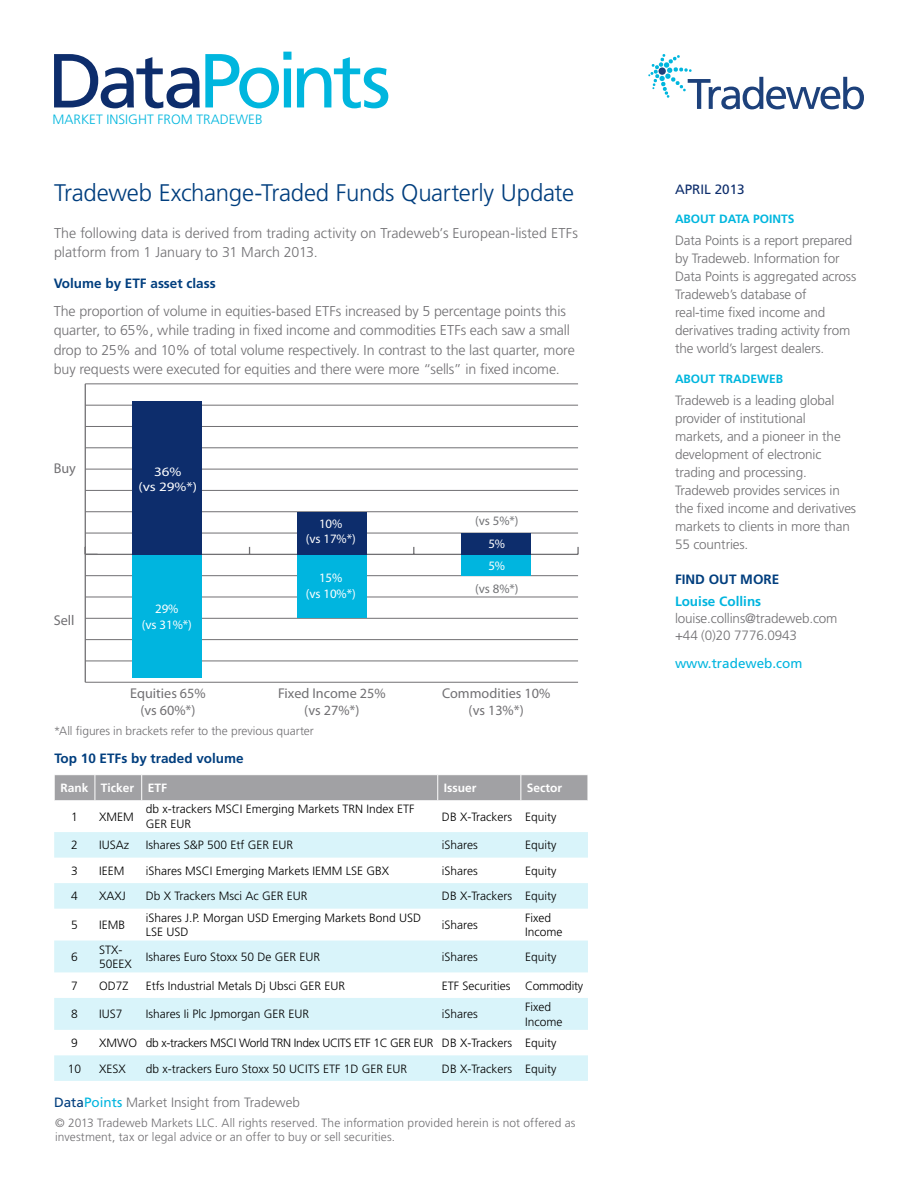
<style>
.page{position:relative;width:918px;height:1188px;background:#fff}
.page>*{position:absolute;margin:0;border:0;box-sizing:border-box;transform-origin:0 0}
.t1{font:76.5px "Frutiger";letter-spacing:-.075em;color:#00b6de}
.t2{font:300 24px "Frutiger";letter-spacing:-.01em;color:#003e7e}
.t3{font:300 14.25px/19.5px "Frutiger";letter-spacing:-.01em;color:#717073}
.t4{font:14.25px/17px "Myriad Pro";color:#717073;text-align:center}
.t5{font:300 13.5px/18px "Frutiger";letter-spacing:-.01em;color:#717073}
.t6{font:700 13.5px "Frutiger";color:#003e7e}
.t7{font:300 13.5px "Frutiger";color:#00b6de}
.t8{font:13.5px "Frutiger";color:#00b5df}
.t9{font:700 13.5px "Frutiger";color:#00b5df}
.t10{font:13.5px "Frutiger";color:#0d2d6c}
.t11{font:12.9px/15.5px "Myriad Pro";color:#fff;text-align:center}
.t12{font:12.9px "Myriad Pro";color:#717275}
.t13{font:12.9px/15.5px "Myriad Pro";color:#fff;text-align:center;scale:1.17 1}
.t14{font:300 12px/14.4px "Frutiger";color:#000}
.t15{font:300 12px/13.5px "Frutiger";letter-spacing:.005em;color:#717073}
.t16{font:300 12px "Frutiger";letter-spacing:-.03em;color:#000}
.t17{font:700 12px "Frutiger";color:#00b6de}
.t18{font:700 12px "Frutiger";color:#fff}
.s1{color:#0d2d6c}
.s2{font-weight:400;color:#003e7e}
.s3{font-weight:400;color:#00b5df}
</style>
<div class="page">
<svg style="left:648px;top:54px;width:216px;height:55px"></svg>
<svg style="left:54px;top:832px;width:534px;height:249px;fill:#d9f4fa"></svg>
<div style="left:54px;top:775px;width:534px;height:25px;background:#a1a1a4"></div>
<hr style="left:85px;top:554px;width:493px;height:1px;background:#717073">
<svg style="left:577px;top:547px;width:2px;height:7px"></svg>
<hr style="left:85px;top:384px;width:1px;height:298px;background:#717073">
<hr style="left:85px;top:682px;width:493px;height:1px;background:#717073">
<hr style="left:85px;top:661px;width:493px;height:1px;background:#717073">
<hr style="left:85px;top:639px;width:493px;height:1px;background:#717073">
<hr style="left:85px;top:618px;width:493px;height:1px;background:#717073">
<hr style="left:85px;top:597px;width:493px;height:1px;background:#717073">
<hr style="left:85px;top:575px;width:493px;height:1px;background:#717073">
<svg style="left:86px;top:553px;width:12px;height:1px"></svg>
<hr style="left:85px;top:533px;width:493px;height:1px;background:#717073">
<hr style="left:85px;top:511px;width:493px;height:1px;background:#717073">
<hr style="left:85px;top:490px;width:493px;height:1px;background:#717073">
<hr style="left:85px;top:469px;width:493px;height:1px;background:#717073">
<hr style="left:85px;top:447px;width:493px;height:1px;background:#717073">
<hr style="left:85px;top:426px;width:493px;height:1px;background:#717073">
<hr style="left:85px;top:405px;width:493px;height:1px;background:#717073">
<hr style="left:85px;top:384px;width:493px;height:1px;background:#717073">
<div style="left:133px;top:554px;width:69px;height:124px;background:#00b5df"></div>
<div style="left:297px;top:554px;width:69px;height:64px;background:#00b5df"></div>
<div style="left:461px;top:554px;width:70px;height:22px;background:#00b5df"></div>
<div style="left:133px;top:401px;width:69px;height:153px;background:#0d2d6c"></div>
<div style="left:297px;top:512px;width:69px;height:42px;background:#0d2d6c"></div>
<div style="left:461px;top:533px;width:70px;height:21px;background:#0d2d6c"></div>
<h1 class="t1" style="left:48px;top:36px;width:345px"><span class="s1">Data</span>Points</h1>
<p class="t7" style="left:53px;top:111px;width:212px">Market Insight from Tradeweb</p>
<h2 class="t2" style="left:54px;top:179px;width:522px">Tradeweb Exchange-Traded Funds Quarterly Update</h2>
<p class="t3" style="left:54px;top:223px;width:525px">The following data is derived from trading activity on Tradeweb’s European-listed ETFs platform from 1 January to 31 March 2013.</p>
<p class="t6" style="left:54px;top:275px;width:164px">Volume by ETF asset class</p>
<p class="t3" style="left:54px;top:301px;width:523px">The proportion of volume in equities-based ETFs increased by 5 percentage points this quarter, to 65%, while trading in fixed income and commodities ETFs each saw a small drop to 25% and 10% of total volume respectively. In contrast to the last quarter, more buy requests were executed for equities and there were more “sells” in fixed income.</p>
<p class="t4" style="left:54px;top:459px;width:24px">Buy</p>
<p class="t13" style="left:138px;top:464px;width:52px">36%<br>(vs 29%*)</p>
<p class="t4" style="left:54px;top:611px;width:22px">Sell</p>
<p class="t11" style="left:142px;top:601px;width:52px">29%<br>(vs 31%*)</p>
<p class="t4" style="left:130px;top:685px;width:77px">Equities 65% (vs 60%*)</p>
<p class="t11" style="left:306px;top:516px;width:52px">10%<br>(vs 17%*)</p>
<p class="t11" style="left:306px;top:570px;width:52px">15%<br>(vs 10%*)</p>
<p class="t4" style="left:278px;top:685px;width:109px">Fixed Income 25% (vs 27%*)</p>
<p class="t15" style="left:54px;top:724px;width:262px">*All figures in brackets refer to the previous quarter</p>
<p class="t6" style="left:55px;top:750px;width:191px">Top 10 ETFs by traded volume</p>
<p class="t12" style="left:475px;top:513px;width:45px">(vs 5%*)</p>
<p class="t11" style="left:488px;top:535px;width:18px">5%</p>
<p class="t11" style="left:488px;top:557px;width:18px">5%</p>
<p class="t12" style="left:475px;top:581px;width:45px">(vs 8%*)</p>
<p class="t4" style="left:442px;top:685px;width:110px">Commodities 10% (vs 13%*)</p>
<p class="t18" style="left:61px;top:781px;width:108px">Rank Ticker ETF</p>
<p class="t18" style="left:444px;top:781px;width:34px">Issuer</p>
<p class="t18" style="left:527px;top:781px;width:37px">Sector</p>
<p class="t14" style="left:71px;top:809px;width:8px">1</p>
<p class="t14" style="left:99px;top:809px;width:36px">XMEM</p>
<p class="t14" style="left:146px;top:802px;width:270px">db x-trackers MSCI Emerging Markets TRN Index ETF<br>GER EUR</p>
<p class="t14" style="left:442px;top:809px;width:116px">DB X-Trackers Equity</p>
<p class="t14" style="left:71px;top:838px;width:8px">2</p>
<p class="t14" style="left:99px;top:838px;width:31px">IUSAz</p>
<p class="t14" style="left:146px;top:838px;width:147px">Ishares S&amp;P 500 Etf GER EUR</p>
<p class="t14" style="left:442px;top:838px;width:37px">iShares</p>
<p class="t14" style="left:525px;top:838px;width:33px">Equity</p>
<p class="t14" style="left:71px;top:864px;width:8px">3</p>
<p class="t14" style="left:99px;top:864px;width:27px">IEEM</p>
<p class="t14" style="left:146px;top:864px;width:245px">iShares MSCI Emerging Markets IEMM LSE GBX</p>
<p class="t14" style="left:442px;top:864px;width:37px">iShares</p>
<p class="t14" style="left:525px;top:864px;width:33px">Equity</p>
<p class="t14" style="left:71px;top:889px;width:8px">4</p>
<p class="t14" style="left:99px;top:889px;width:28px">XAXJ</p>
<p class="t14" style="left:146px;top:889px;width:162px">Db X Trackers Msci Ac GER EUR</p>
<p class="t14" style="left:442px;top:889px;width:116px">DB X-Trackers Equity</p>
<p class="t14" style="left:71px;top:918px;width:8px">5</p>
<p class="t14" style="left:99px;top:918px;width:26px">IEMB</p>
<p class="t14" style="left:146px;top:911px;width:277px">iShares J.P. Morgan USD Emerging Markets Bond USD<br>LSE USD</p>
<p class="t14" style="left:442px;top:918px;width:37px">iShares</p>
<p class="t14" style="left:525px;top:911px;width:39px">Fixed<br>Income</p>
<p class="t14" style="left:71px;top:950px;width:8px">6</p>
<p class="t14" style="left:99px;top:943px;width:34px">STX-<br>50EEX</p>
<p class="t14" style="left:146px;top:950px;width:174px">Ishares Euro Stoxx 50 De GER EUR</p>
<p class="t14" style="left:442px;top:950px;width:37px">iShares</p>
<p class="t14" style="left:525px;top:950px;width:33px">Equity</p>
<p class="t14" style="left:71px;top:979px;width:8px">7</p>
<p class="t14" style="left:99px;top:979px;width:31px">OD7Z</p>
<p class="t14" style="left:146px;top:979px;width:199px">Etfs Industrial Metals Dj Ubsci GER EUR</p>
<p class="t14" style="left:442px;top:979px;width:143px">ETF Securities Commodity</p>
<p class="t14" style="left:71px;top:1007px;width:8px">8</p>
<p class="t14" style="left:99px;top:1007px;width:25px">IUS7</p>
<p class="t14" style="left:146px;top:1007px;width:163px">Ishares Ii Plc Jpmorgan GER EUR</p>
<p class="t14" style="left:442px;top:1007px;width:37px">iShares</p>
<p class="t14" style="left:525px;top:1000px;width:39px">Fixed<br>Income</p>
<p class="t14" style="left:71px;top:1036px;width:8px">9</p>
<p class="t14" style="left:99px;top:1036px;width:29px">XMWO</p>
<p class="t16" style="left:146px;top:1036px;width:412px">db x-trackers MSCI World TRN Index UCITS ETF 1C GER EUR DB X-Trackers Equity</p>
<p class="t14" style="left:68px;top:1061px;width:15px">10</p>
<p class="t14" style="left:99px;top:1061px;width:28px">XESX</p>
<p class="t14" style="left:146px;top:1061px;width:261px">db x-trackers Euro Stoxx 50 UCITS ETF 1D GER EUR</p>
<p class="t14" style="left:442px;top:1061px;width:116px">DB X-Trackers Equity</p>
<p class="t5" style="left:54px;top:1094px;width:248px"><span class="s2">Data</span><span class="s3">Points</span> Market Insight from Tradeweb</p>
<p class="t15" style="left:55px;top:1116px;width:522px">© 2013 Tradeweb Markets LLC. All rights reserved. The information provided herein is not offered as investment, tax or legal advice or an offer to buy or sell securities.</p>
<p class="t10" style="left:675px;top:181px;width:71px">April 2013</p>
<p class="t17" style="left:675px;top:212px;width:121px">About Data Points</p>
<p class="t5" style="left:675px;top:232px;width:183px">Data Points is a report prepared by Tradeweb. Information for<br>Data Points is aggregated across<br>Tradeweb’s database of real-time fixed income and derivatives trading activity from the world’s largest dealers.</p>
<p class="t17" style="left:675px;top:371px;width:110px">About Trad eweb</p>
<p class="t5" style="left:675px;top:391px;width:183px">Tradeweb is a leading global provider of institutional markets, and a pioneer in the development of electronic trading and processing.<br>Tradeweb provides services in the fixed income and derivatives markets to clients in more than<br>55 countries.</p>
<p class="t6" style="left:675px;top:571px;width:106px">Find Out More</p>
<p class="t9" style="left:675px;top:593px;width:88px">Louise Collins</p>
<p class="t5" style="left:675px;top:610px;width:164px;line-height:17.2px">louise.collins@tradeweb.com +44 (0)20 7776.0943</p>
<p class="t8" style="left:675px;top:655px;width:129px">www.tradeweb.com</p>
</div>
